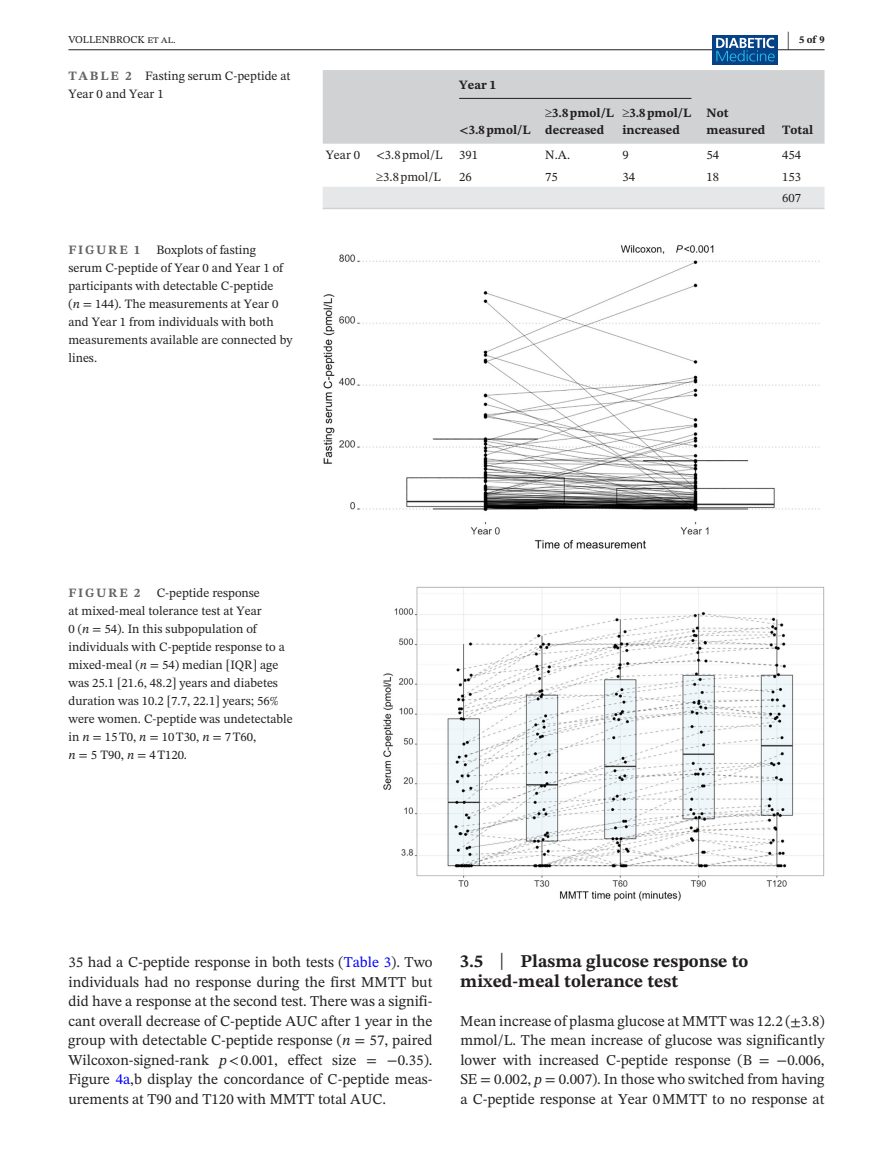
<style>
.page{position:relative;width:893px;height:1174px;background:#fff}
.page>*{position:absolute;margin:0;border:0;box-sizing:border-box;transform-origin:0 0}
.t1{font:700 21px "STIX Two Text";color:#231f20;scale:.42 1}
.t2{font:700 18px/19.5px "STIX Two Text";color:#231f20}
.t3{font:15px/19.5px "STIX Two Text";color:#231f20;text-align:justify}
.t4{font:12.75px/18px "STIX Two Text";color:#231f20}
.t5{font:700 12.75px/17.2px "STIX Two Text";color:#231f20}
.t6{font:700 12.75px "STIX Two Text";letter-spacing:.14em;color:#636366}
.t7{font:10.5px "STIX Two Text";color:#231f20}
.t8{font:700 10.5px "STIX Two Text";color:#231f20}
.s1{font-weight:700;color:#636366}
.s2{font-style:italic}
.s3{font-family:"STIX"}
.s4{color:#00f}
.s5{font-weight:400;font-size:23.7px}
</style>
<div class="page">
<hr style="left:68px;top:49px;width:756px;height:1px;background:#231f20">
<div style="left:712px;top:35px;width:65px;height:30px;background:#054286"></div>
<svg style="left:716px;top:38px;width:59px;height:23px"></svg>
<div style="left:323px;top:70px;width:501px;height:74px;background:#d1d2d4"></div>
<div style="left:323px;top:187px;width:501px;height:21px;background:#e6e7e9"></div>
<hr style="left:323px;top:208px;width:50px;height:1px;background:#d1d2d4">
<hr style="left:373px;top:208px;width:83px;height:1px;background:#d1d2d4">
<hr style="left:456px;top:208px;width:86px;height:1px;background:#d1d2d4">
<hr style="left:542px;top:208px;width:77px;height:1px;background:#d1d2d4">
<hr style="left:619px;top:208px;width:85px;height:1px;background:#d1d2d4">
<hr style="left:704px;top:208px;width:75px;height:1px;background:#d1d2d4">
<hr style="left:779px;top:208px;width:45px;height:1px;background:#d1d2d4">
<hr style="left:459px;top:98px;width:232px;height:1px;background:#231f20">
<img style="left:323px;top:245px;width:497px;height:304px">
<img style="left:383px;top:587px;width:441px;height:314px">
<h1 class="t1" style="left:787px;top:24px;width:8px">|</h1>
<p class="t7" style="left:68px;top:32px;width:109px">VOLLENBROCK et al.</p>
<p class="t8" style="left:799px;top:32px;width:27px">5 of 9</p>
<p class="t4" style="left:68px;top:66px;width:224px"><span class="s1">TABLE 2</span> Fasting serum C-peptide at<br>Year 0 and Year 1</p>
<p class="t4" style="left:68px;top:241px;width:226px;text-indent:88px">Boxplots of fasting serum C-peptide of Year 0 and Year 1 of participants with detectable C-peptide<br>(<span class="s2">n</span> <span class="s3">=</span> 144). The measurements at Year 0 and Year 1 from individuals with both measurements available are connected by lines.</p>
<p class="t6" style="left:68px;top:241px;width:73px">FIGURE 1</p>
<p class="t5" style="left:459px;top:76px;width:38px">Year 1</p>
<p class="t5" style="left:459px;top:122px;width:73px"><span class="s3">&lt;</span>3.8pmol/L</p>
<p class="t5" style="left:545px;top:105px;width:70px">≥3.8pmol/L decreased</p>
<p class="t5" style="left:622px;top:105px;width:70px">≥3.8pmol/L increased</p>
<p class="t5" style="left:707px;top:105px;width:60px">Not measured</p>
<p class="t5" style="left:782px;top:122px;width:33px">Total</p>
<p class="t4" style="left:326px;top:146px;width:36px">Year 0</p>
<p class="t4" style="left:376px;top:146px;width:68px"><span class="s3">&lt;</span>3.8pmol/L</p>
<p class="t4" style="left:459px;top:146px;width:20px">391</p>
<p class="t4" style="left:545px;top:146px;width:26px">N.A.</p>
<p class="t4" style="left:622px;top:146px;width:8px">9</p>
<p class="t4" style="left:707px;top:146px;width:14px">54</p>
<p class="t4" style="left:782px;top:146px;width:20px">454</p>
<p class="t4" style="left:376px;top:167px;width:66px">≥3.8pmol/L</p>
<p class="t4" style="left:459px;top:167px;width:14px">26</p>
<p class="t4" style="left:545px;top:167px;width:14px">75</p>
<p class="t4" style="left:622px;top:167px;width:14px">34</p>
<p class="t4" style="left:707px;top:167px;width:14px">18</p>
<p class="t4" style="left:782px;top:166px;width:20px;line-height:21.8px">153<br>607</p>
<p class="t4" style="left:68px;top:583px;width:226px;text-indent:88px">C-peptide response<br>at mixed-meal tolerance test at Year<br>0 (<span class="s2">n</span> <span class="s3">=</span> 54). In this subpopulation of individuals with C-peptide response to a mixed-meal (<span class="s2">n</span> <span class="s3">=</span> 54) median [IQR] age was 25.1 [21.6, 48.2] years and diabetes duration was 10.2 [7.7, 22.1] years; 56% were women. C-peptide was undetectable in <span class="s2">n</span> <span class="s3">=</span> 15T0, <span class="s2">n</span> <span class="s3">=</span> 10T30, <span class="s2">n</span> <span class="s3">=</span> 7T60,<br><span class="s2">n</span> <span class="s3">=</span> 5 T90, <span class="s2">n</span> <span class="s3">=</span> 4T120.</p>
<p class="t6" style="left:68px;top:583px;width:73px">FIGURE 2</p>
<p class="t3" style="left:68px;top:952px;width:366px">35 had a C-peptide response in both tests (<span class="s4">Table 3</span>). Two individuals had no response during the first MMTT but did have a response at the second test. There was a signifi&shy;cant overall decrease of C-peptide AUC after 1 year in the group with detectable C-peptide response (<span class="s2">n</span> <span class="s3">=</span> 57, paired Wilcoxon-signed-rank <span class="s2">p</span><span class="s3">&lt;</span>0.001, effect size <span class="s3">=</span> −0.35).<br>Figure <span class="s4">4a</span>,b display the concordance of C-peptide meas&shy;urements at T90 and T120 with MMTT total AUC.</p>
<p class="t2" style="left:460px;top:952px;width:290px">3.5 <span class="s5">|</span> Plasma glucose response to mixed-meal tolerance test</p>
<p class="t3" style="left:460px;top:1011px;width:366px">Mean increase of plasma glucose at MMTT was 12.2 (<span class="s3">±</span>3.8) mmol/L. The mean increase of glucose was significantly lower with increased C-peptide response (B <span class="s3">=</span> −0.006, SE <span class="s3">=</span> 0.002, <span class="s2">p</span> <span class="s3">=</span> 0.007). In those who switched from having a C-peptide response at Year 0MMTT to no response at</p>
</div>
